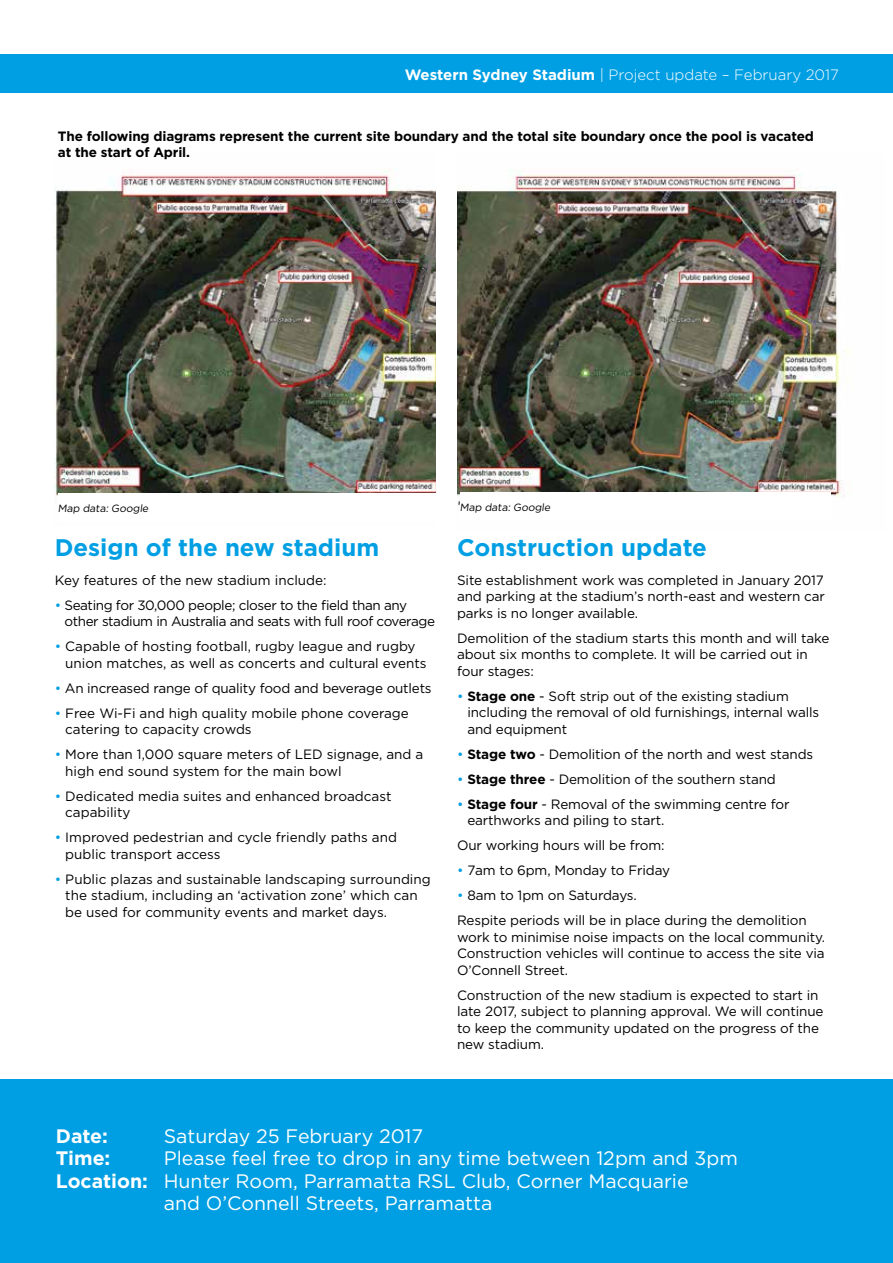
<style>
.page{position:relative;width:893px;height:1263px;background:#fff}
.page>*{position:absolute;margin:0;border:0;box-sizing:border-box;transform-origin:0 0}
.t1{font:700 24px "Gotham";color:#009fe3}
.t2{font:19.5px "Gotham";color:#fff}
.t3{font:700 19.5px "Gotham";color:#fff}
.t4{font:300 15px "Gotham";color:#fff}
.t5{font:13.5px/16.5px "Gotham";letter-spacing:-.01em;color:#000}
.t6{font:700 13.5px/16.5px "Gotham";letter-spacing:-.01em;color:#000}
.t7{font:13.5px/16.5px "Gotham";letter-spacing:-.03em;color:#000}
.t8{font:10.5px "Gotham";color:#000}
.s1{font-weight:700}
.s2{color:#009fe3}
</style>
<div class="page">
<div style="left:0;top:54px;width:893px;height:39px;background:#009fe3"></div>
<img style="left:457px;top:171px;width:393px;height:335px">
<div style="left:0;top:1079px;width:893px;height:184px;background:#009fe3"></div>
<img style="left:55px;top:170px;width:381px;height:327px">
<div style="left:58px;top:493px;width:378px;height:29px;background:#fff"></div>
<div style="left:460px;top:492px;width:370px;height:29px;background:#fff"></div>
<p class="t4" style="left:405px;top:65px;width:436px"><span class="s1">Western Sydney Stadium</span> | Project update – February 2017</p>
<p class="t6" style="left:58px;top:127px;width:758px">The following diagrams represent the current site boundary and the total site boundary once the pool is vacated at the start of April.</p>
<p class="t8" style="left:58px;top:502px;width:94px">Map data: Google</p>
<p class="t8" style="left:460px;top:501px;width:94px">Map data: Google</p>
<h1 class="t1" style="left:457px;top:533px;width:251px">Construction update</h1>
<p class="t5" style="left:457px;top:572px;width:369px;text-align:justify">Site establishment work was completed in January 2017 and parking at the stadium’s north-east and western car parks is no longer available.</p>
<p class="t5" style="left:457px;top:630px;width:374px">Demolition of the stadium starts this month and will take about six months to complete. It will be carried out in four stages:</p>
<p class="t5" style="left:467px;top:688px;width:353px;text-indent:-10px"><span class="s2">•</span> <span class="s1">Stage one</span> - Soft strip out of the existing stadium including the removal of old furnishings, internal walls and equipment</p>
<p class="t5" style="left:457px;top:746px;width:358px"><span class="s2">•</span> <span class="s1">Stage two</span> - Demolition of the north and west stands</p>
<p class="t5" style="left:457px;top:771px;width:320px"><span class="s2">•</span> <span class="s1">Stage three</span> - Demolition of the southern stand</p>
<p class="t5" style="left:467px;top:796px;width:324px;text-indent:-10px"><span class="s2">•</span> <span class="s1">Stage four</span> - Removal of the swimming centre for earthworks and piling to start.</p>
<p class="t5" style="left:457px;top:837px;width:209px">Our working hours will be from:</p>
<p class="t5" style="left:457px;top:862px;width:214px"><span class="s2">•</span> 7am to 6pm, Monday to Friday</p>
<p class="t5" style="left:457px;top:883px;width:351px;line-height:25px"><span class="s2">•</span> 8am to 1pm on Saturdays.<br>Respite periods will be in place during the demolition</p>
<p class="t5" style="left:457px;top:929px;width:369px;text-align:justify">work to minimise noise impacts on the local community.<br>Construction vehicles will continue to access the site via O’Connell Street.</p>
<p class="t5" style="left:457px;top:987px;width:368px">Construction of the new stadium is expected to start in late 2017, subject to planning approval. We will continue to keep the community updated on the progress of the new stadium.</p>
<h1 class="t1" style="left:55px;top:533px;width:326px">Design of the new stadium</h1>
<p class="t5" style="left:55px;top:572px;width:273px">Key features of the new stadium include:</p>
<p class="t7" style="left:64px;top:597px;width:372px;text-indent:-10px"><span class="s2">•</span> Seating for 30,000 people; closer to the field than any other stadium in Australia and seats with full roof coverage</p>
<p class="t5" style="left:65px;top:638px;width:363px;text-indent:-11px"><span class="s2">•</span> Capable of hosting football, rugby league and rugby union matches, as well as concerts and cultural events</p>
<p class="t5" style="left:55px;top:680px;width:378px"><span class="s2">•</span> An increased range of quality food and beverage outlets</p>
<p class="t5" style="left:65px;top:705px;width:345px;text-indent:-11px"><span class="s2">•</span> Free Wi-Fi and high quality mobile phone coverage catering to capacity crowds</p>
<p class="t5" style="left:65px;top:746px;width:360px;text-indent:-11px"><span class="s2">•</span> More than 1,000 square meters of LED signage, and a high end sound system for the main bowl</p>
<p class="t5" style="left:65px;top:788px;width:328px;text-indent:-11px"><span class="s2">•</span> Dedicated media suites and enhanced broadcast capability</p>
<p class="t5" style="left:65px;top:829px;width:333px;text-indent:-11px"><span class="s2">•</span> Improved pedestrian and cycle friendly paths and public transport access</p>
<p class="t5" style="left:65px;top:871px;width:367px;text-indent:-11px"><span class="s2">•</span> Public plazas and sustainable landscaping surrounding the stadium, including an ‘activation zone’ which can be used for community events and market days.</p>
<h2 class="t3" style="left:56px;top:1124px;width:54px">Date:</h2>
<h2 class="t2" style="left:164px;top:1125px;width:261px">Saturday 25 February 2017</h2>
<h2 class="t3" style="left:56px;top:1147px;width:56px">Time:</h2>
<h2 class="t2" style="left:164px;top:1147px;width:576px">Please feel free to drop in any time between 12pm and 3pm</h2>
<h2 class="t2" style="left:56px;top:1170px;width:634px"><span class="s1">Location:</span> Hunter Room, Parramatta RSL Club, Corner Macquarie</h2>
<h2 class="t2" style="left:164px;top:1192px;width:330px">and O’Connell Streets, Parramatta</h2>
</div>
